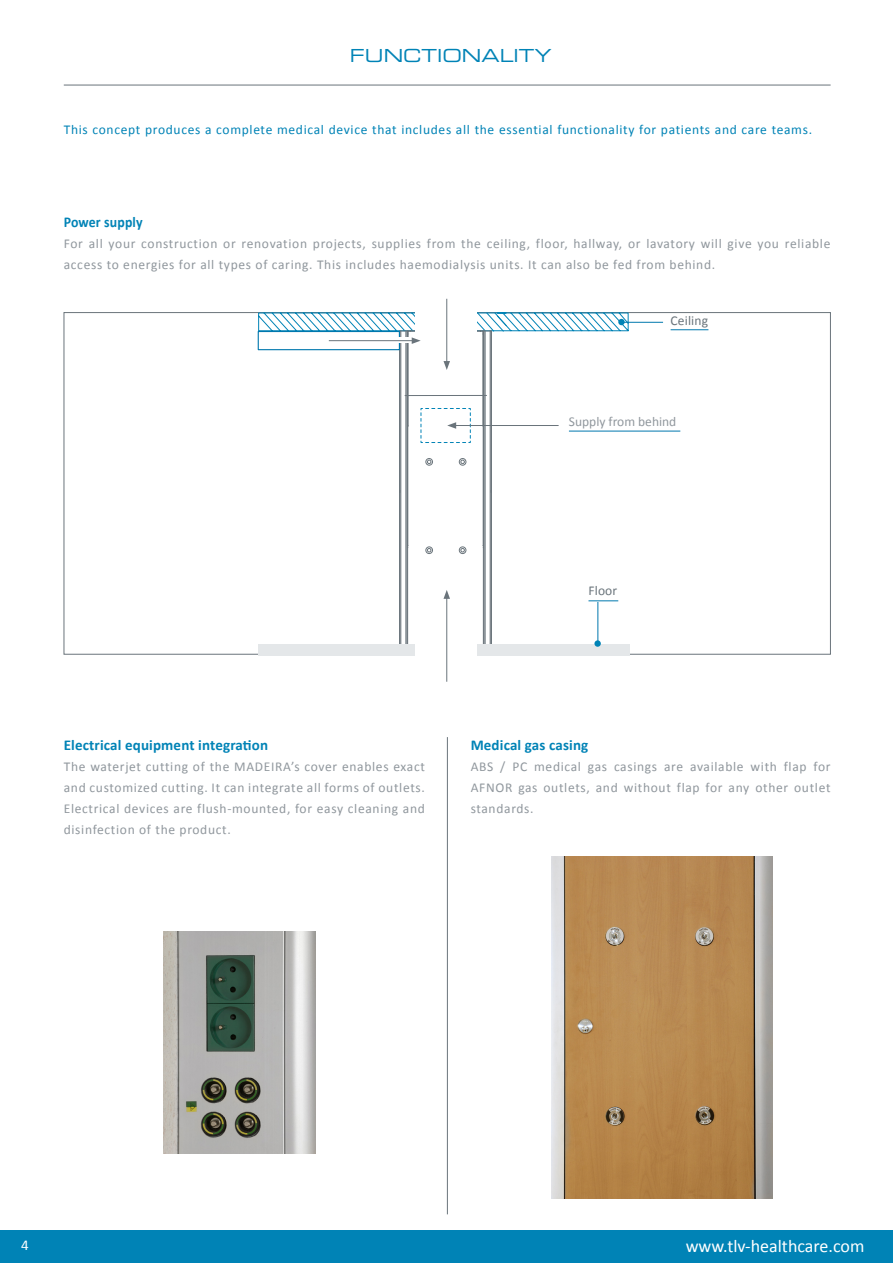
<style>
.page{position:relative;width:893px;height:1263px;background:#fff}
.page>*{position:absolute;margin:0;border:0;box-sizing:border-box;transform-origin:0 0}
.t1{font:18px "Calibri";color:#fff}
.t2{font:18px "Eurostile LT Extended Two";color:#0083b6}
.t3{font:700 15px "Calibri";letter-spacing:.01em;color:#0083b6}
.t4{font:700 15px "Calibri";letter-spacing:.01em;color:#0083b6;scale:.92 1}
.t5{font:15px "Calibri";color:#fff}
.t6{font:13.5px/21px "Calibri";letter-spacing:.05em;color:#90979d;text-align:justify}
.REF__PRODUIT{font:13.5px "Calibri";letter-spacing:.05em;color:#0083b6}
.t7{font:13.5px "Calibri";color:#90979d}
.t8{font:13.5px "Calibri";letter-spacing:.01em;color:#6a747b}
</style>
<div class="page">
<div style="left:0;top:1230px;width:893px;height:33px;background:#0083b6"></div>
<hr style="left:64px;top:85px;width:767px;height:1px;background:#6a747b">
<hr style="left:447px;top:737px;width:1px;height:477px;background:#6a747b">
<img style="left:164px;top:931px;width:151px;height:222px">
<img style="left:551px;top:856px;width:222px;height:342px">
<hr style="left:446px;top:299px;width:1px;height:64px;background:#6a747b">
<div style="left:258px;top:644px;width:372px;height:11px;background:#e4e7e9"></div>
<div style="left:415px;top:627px;width:61px;height:34px;background:#fff"></div>
<hr style="left:446px;top:596px;width:1px;height:86px;background:#6a747b">
<svg style="left:258px;top:312px;width:372px;height:342px"></svg>
<hr style="left:569px;top:431px;width:111px;height:1px;background:#0078ae">
<hr style="left:671px;top:329px;width:37px;height:1px;background:#0078ae">
<hr style="left:621px;top:322px;width:42px;height:1px;background:#0078ae">
<div style="left:618px;top:319px;width:7px;height:6px;background:#0083b6;border-radius:50%"></div>
<p class="t2" style="left:350px;top:44px;width:203px">FUNCTIONALITY</p>
<p class="REF__PRODUIT" style="left:64px;top:121px;width:750px">This concept produces a complete medical device that includes all the essential functionality for patients and care teams.</p>
<p class="t4" style="left:64px;top:212px;width:87px">Power supply</p>
<p class="t6" style="left:64px;top:233px;width:768px">For all your construction or renovation projects, supplies from the ceiling, floor, hallway, or lavatory will give you reliable access to energies for all types of caring. This includes haemodialysis units. It can also be fed from behind.</p>
<p class="t8" style="left:671px;top:312px;width:39px">Ceiling</p>
<p class="t7" style="left:569px;top:413px;width:109px">Supply from behind</p>
<p class="t8" style="left:588px;top:582px;width:30px">Floor</p>
<p class="t3" style="left:64px;top:735px;width:206px">Electrical equipment integration</p>
<p class="t6" style="left:64px;top:756px;width:363px">The waterjet cutting of the MADEIRA’s cover enables exact and customized cutting. It can integrate all forms of outlets.<br>Electrical devices are flush-mounted, for easy cleaning and disinfection of the product.</p>
<p class="t3" style="left:471px;top:735px;width:119px">Medical gas casing</p>
<p class="t6" style="left:471px;top:756px;width:361px">ABS / PC medical gas casings are available with flap for AFNOR gas outlets, and without flap for any other outlet standards.</p>
<p class="t5" style="left:21px;top:1236px;width:9px">4</p>
<h1 class="t1" style="left:686px;top:1235px;width:180px">www.tlv-healthcare.com</h1>
</div>
